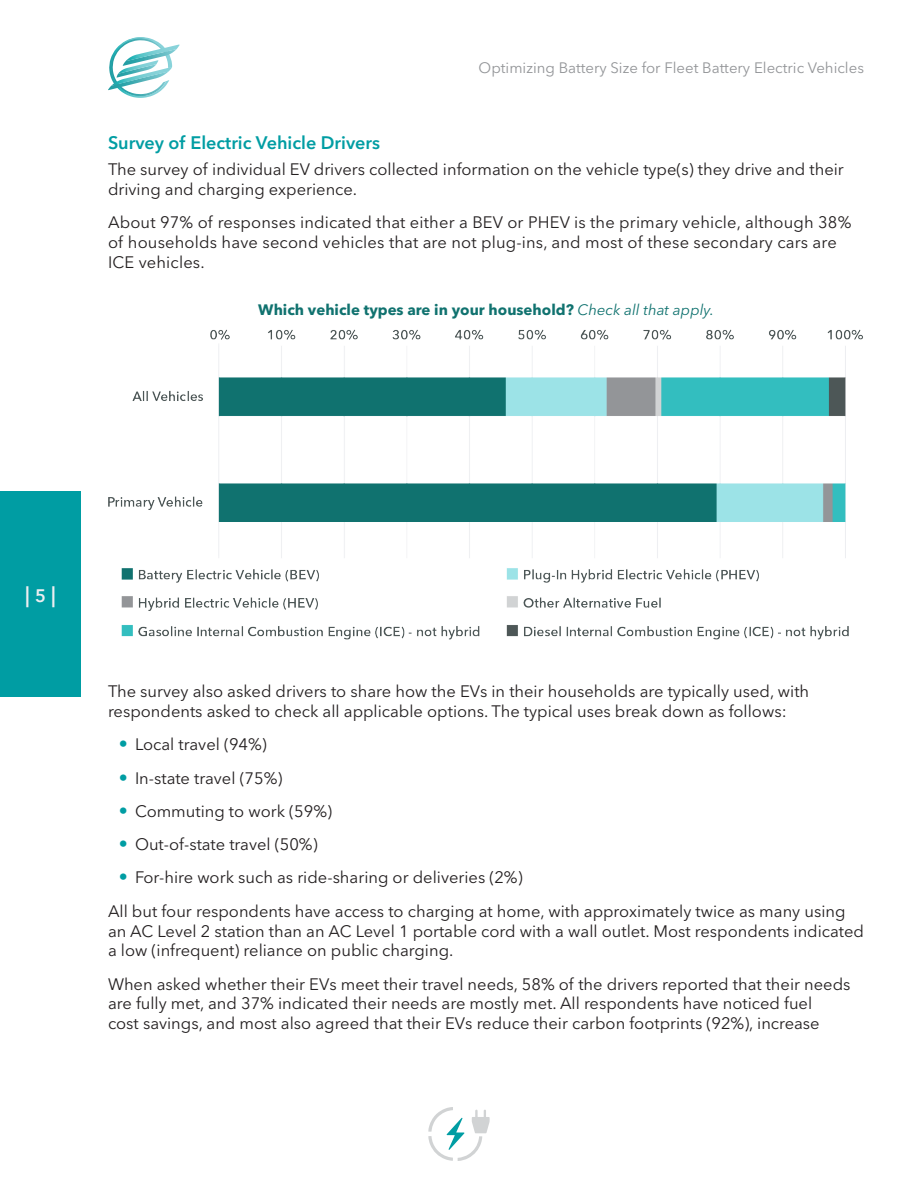
<style>
.page{position:relative;width:918px;height:1188px;background:#fff}
.page>*{position:absolute;margin:0;border:0;box-sizing:border-box;transform-origin:0 0}
.t1{font:600 21px "Avenir Next LT Pro";color:#edeef1}
.Heading_02{font:600 18px "Avenir Next LT Pro";color:#009da3}
.Body_Text{font:16.5px/19.8px "Avenir Next LT Pro";color:#231f20}
.t2{font:700 15px "Avenir Next LT Pro";color:#10726f}
.t3{font:15px "Avenir Next LT Pro";color:#939598}
.s1{font-weight:400;font-style:italic}
.s2{font-size:18px}
.s3{font-size:18px;color:#009da3}
</style>
<div class="page">
<svg style="left:108px;top:37px;width:72px;height:61px"></svg>
<div style="left:0;top:491px;width:81px;height:206px;background:#009da3"></div>
<svg style="left:428px;top:1107px;width:62px;height:54px"></svg>
<img style="left:108px;top:329px;width:755px;height:310px">
<p class="t3" style="left:479px;top:59px;width:387px">Optimizing Battery Size for Fleet Battery Electric Vehicles</p>
<p class="Heading_02" style="left:108px;top:131px;width:274px">Survey of Electric Vehicle Drivers</p>
<p class="Body_Text" style="left:108px;top:159px;width:737px">The survey of individual EV drivers collected information on the vehicle type(s) they drive and their driving and charging experience.</p>
<p class="Body_Text" style="left:108px;top:213px;width:745px">About 97% of responses indicated that either a BEV or PHEV is the primary vehicle, although 38% of households have second vehicles that are not plug-ins, and most of these secondary cars are<br>ICE vehicles.</p>
<p class="t2" style="left:258px;top:301px;width:457px">Which vehicle types are in your household? <span class="s1">Check all that apply.</span></p>
<p class="t1" style="left:25px;top:582px;width:32px">| <span class="s2">5</span> |</p>
<p class="Body_Text" style="left:108px;top:681px;width:703px">The survey also asked drivers to share how the EVs in their households are typically used, with respondents asked to check all applicable options. The typical uses break down as follows:</p>
<p class="Body_Text" style="left:119px;top:735px;width:150px"><span class="s3">•</span> Local travel (94%)</p>
<p class="Body_Text" style="left:119px;top:768px;width:165px"><span class="s3">•</span> In-state travel (75%)</p>
<p class="Body_Text" style="left:119px;top:801px;width:215px"><span class="s3">•</span> Commuting to work (59%)</p>
<p class="Body_Text" style="left:119px;top:834px;width:200px"><span class="s3">•</span> Out-of-state travel (50%)</p>
<p class="Body_Text" style="left:119px;top:868px;width:405px"><span class="s3">•</span> For-hire work such as ride-sharing or deliveries (2%)</p>
<p class="Body_Text" style="left:108px;top:901px;width:758px">All but four respondents have access to charging at home, with approximately twice as many using an AC Level 2 station than an AC Level 1 portable cord with a wall outlet. Most respondents indicated a low (infrequent) reliance on public charging.</p>
<p class="Body_Text" style="left:108px;top:974px;width:744px">When asked whether their EVs meet their travel needs, 58% of the drivers reported that their needs are fully met, and 37% indicated their needs are mostly met. All respondents have noticed fuel<br>cost savings, and most also agreed that their EVs reduce their carbon footprints (92%), increase</p>
</div>
